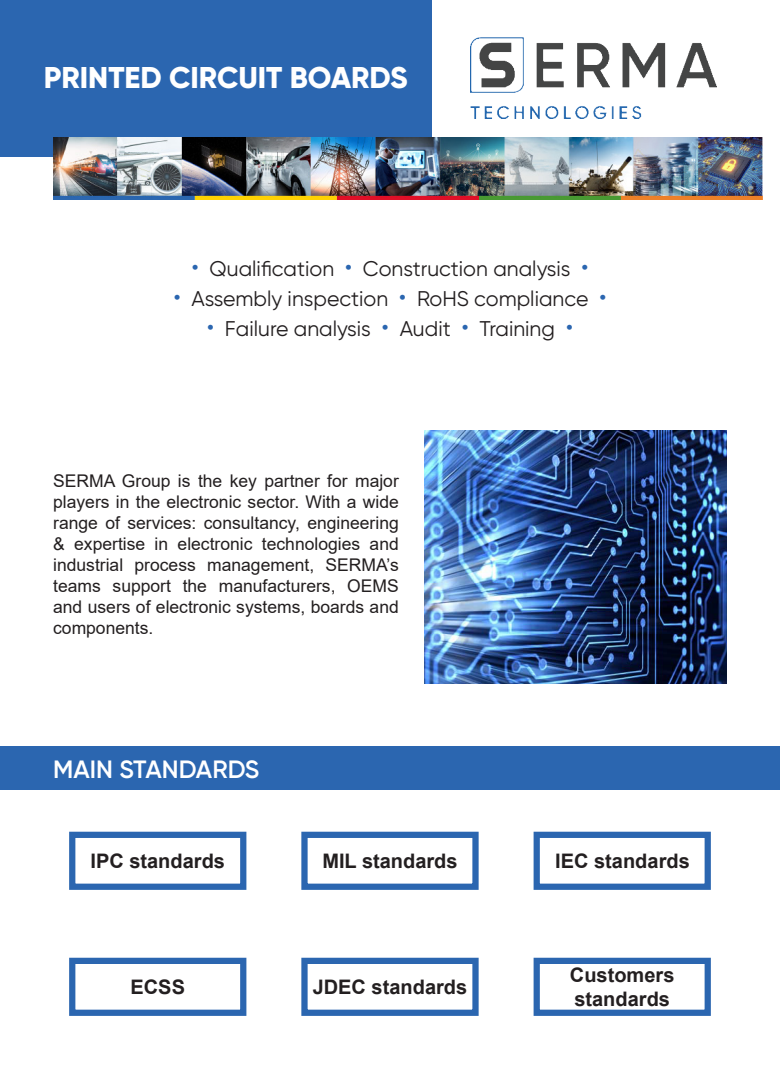
<style>
.page{position:relative;width:780px;height:1088px;background:#fff}
.page>*{position:absolute;margin:0;border:0;box-sizing:border-box;transform-origin:0 0}
.t1{font:800 30px "Gilroy";color:#fff}
.t2{font:600 25px "Gilroy";color:#fff}
.t3{font:21.25px "Gilroy";color:#231f20}
.t4{font:700 20px/24px "Arial";color:#231f20}
.t5{font:17.5px/21px "Arial";color:#231f20;text-align:justify}
.s1{font-size:25px;color:#2b66b0}
</style>
<div class="page">
<div style="left:0;top:0;width:431px;height:156px;background:#2b66b0"></div>
<img style="left:424px;top:430px;width:302px;height:254px">
<div style="left:69px;top:832px;width:177px;height:58px;border:6px solid #2b66b0"></div>
<div style="left:301px;top:832px;width:177px;height:58px;border:6px solid #2b66b0"></div>
<div style="left:533px;top:832px;width:177px;height:58px;border:6px solid #2b66b0"></div>
<div style="left:69px;top:958px;width:177px;height:58px;border:6px solid #2b66b0"></div>
<div style="left:301px;top:958px;width:177px;height:58px;border:6px solid #2b66b0"></div>
<div style="left:533px;top:958px;width:177px;height:58px;border:6px solid #2b66b0"></div>
<img style="left:470px;top:37px;width:246px;height:81px">
<div style="left:0;top:747px;width:780px;height:43px;background:#2b66b0"></div>
<img style="left:53px;top:137px;width:709px;height:62px">
<h1 class="t1" style="left:44px;top:64px;width:365px">PRINTED CIRCUIT BOARDS</h1>
<p class="t3" style="left:191px;top:259px;width:398px"><span class="s1">•</span> Qualification <span class="s1">•</span> Construction analysis <span class="s1">•</span></p>
<p class="t3" style="left:173px;top:289px;width:435px"><span class="s1">•</span> Assembly inspection <span class="s1">•</span> RoHS compliance <span class="s1">•</span></p>
<p class="t3" style="left:207px;top:319px;width:368px"><span class="s1">•</span> Failure analysis <span class="s1">•</span> Audit <span class="s1">•</span> Training <span class="s1">•</span></p>
<p class="t5" style="left:53px;top:472px;width:347px">SERMA Group is the key partner for major players in the electronic sector. With a wide range of services: consultancy, engineering &amp; expertise in electronic technologies and industrial process management, SERMA’s teams support the manufacturers, OEMS and users of electronic systems, boards and components.</p>
<h2 class="t2" style="left:53px;top:758px;width:208px">MAIN STANDARDS</h2>
<p class="t4" style="left:90px;top:849px;width:136px">IPC standards</p>
<p class="t4" style="left:322px;top:849px;width:137px">MIL standards</p>
<p class="t4" style="left:555px;top:849px;width:136px">IEC standards</p>
<p class="t4" style="left:130px;top:975px;width:56px">ECSS</p>
<p class="t4" style="left:313px;top:975px;width:156px">JDEC standards</p>
<p class="t4" style="left:570px;top:963px;width:106px">Customers standards</p>
</div>
